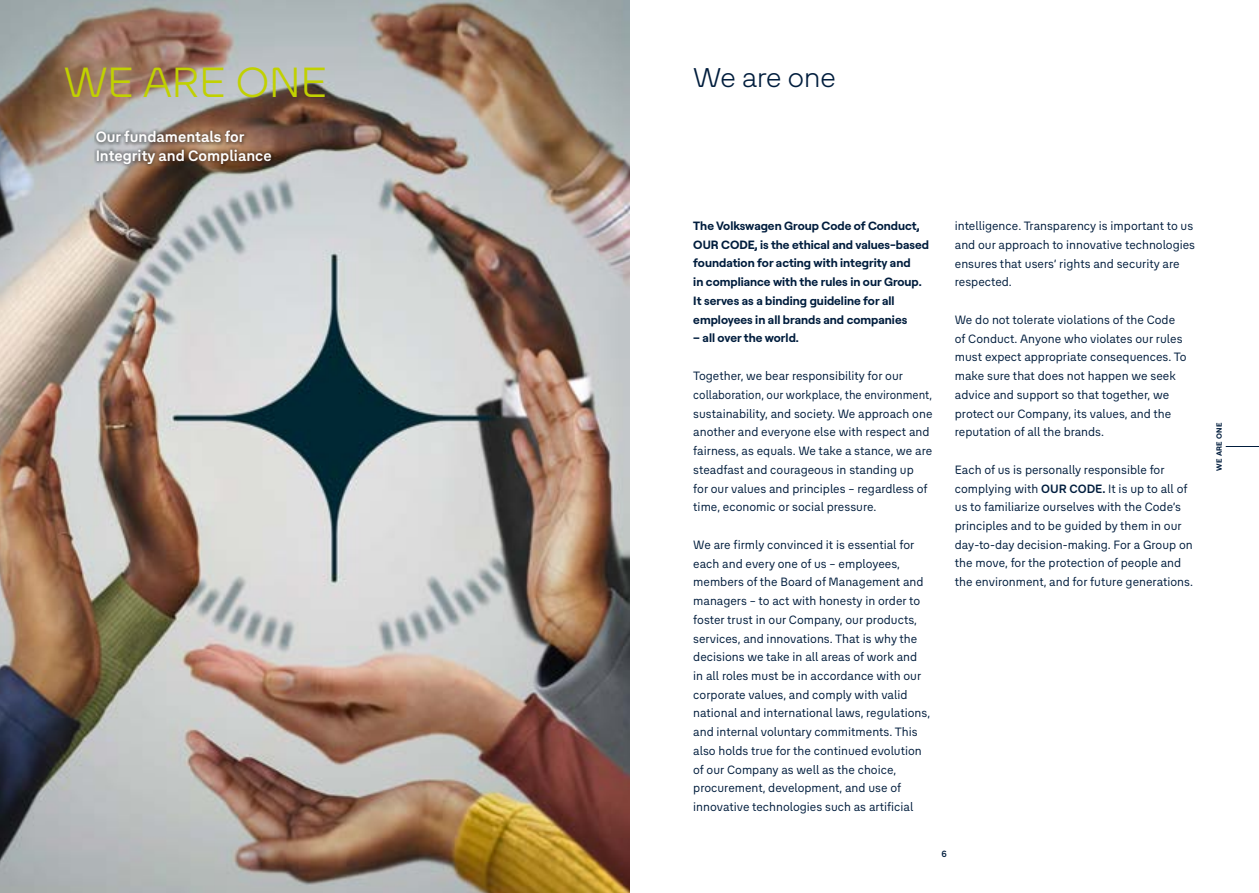
<style>
.page{position:relative;width:1259px;height:893px;background:#fff}
.page>*{position:absolute;margin:0;border:0;box-sizing:border-box;transform-origin:0 0}
.t1{font:300 42px "The Group Head";color:#c1d100}
.t2{font:300 27px "The Group Head";color:#001d3d}
.t3{font:700 15px/18.8px "The Group Text";color:#fff}
.t4{font:12px/18.8px "The Group Text";color:#001d3d}
.t5{font:700 12px/18.8px "Roobert";color:#001d3d}
.t6{font:700 9px "The Group Text";color:#001d3d}
.t7{font:700 7.5px "Roobert";letter-spacing:.05em;color:#001d3d}
.s1{font-weight:700}
</style>
<div class="page">
<hr style="left:1225px;top:446px;width:34px;height:1px;background:#001d3d">
<img style="left:0;top:0;width:629px;height:893px">
<div style="left:94px;top:128px;width:181px;height:39px;background:#000;opacity:.3"></div>
<h1 class="t1" style="left:64px;top:54px;width:265px">WE ARE ONE</h1>
<p class="t3" style="left:96px;top:127px;width:177px">Our fundamentals for<br>Integrity and Compliance</p>
<h2 class="t2" style="left:693px;top:59px;width:144px">We are one</h2>
<p class="t5" style="left:693px;top:216px;width:237px">The Volkswagen Group Code of Conduct, OUR CODE, is the ethical and values-based foundation for acting with integrity and<br>in compliance with the rules in our Group.<br>It serves as a binding guideline for all employees in all brands and companies</p>
<p class="t5" style="left:693px;top:328px;width:107px">– all over the world.</p>
<p class="t4" style="left:693px;top:365px;width:241px">Together, we bear responsibility for our collaboration, our workplace, the environment, sustainability, and society. We approach one another and everyone else with respect and fairness, as equals. We take a stance, we are steadfast and courageous in standing up<br>for our values and principles – regardless of time, economic or social pressure.</p>
<p class="t4" style="left:693px;top:534px;width:238px">We are firmly convinced it is essential for each and every one of us – employees, members of the Board of Management and managers – to act with honesty in order to foster trust in our Company, our products, services, and innovations. That is why the decisions we take in all areas of work and<br>in all roles must be in accordance with our corporate values, and comply with valid national and international laws, regulations, and internal voluntary commitments. This also holds true for the continued evolution of our Company as well as the choice, procurement, development, and use of innovative technologies such as artificial</p>
<p class="t4" style="left:955px;top:216px;width:242px">intelligence. Transparency is important to us and our approach to innovative technologies ensures that users‘ rights and security are respected.</p>
<p class="t4" style="left:955px;top:309px;width:233px">We do not tolerate violations of the Code of Conduct. Anyone who violates our rules must expect appropriate consequences. To make sure that does not happen we seek advice and support so that together, we protect our Company, its values, and the reputation of all the brands.</p>
<p class="t4" style="left:955px;top:459px;width:240px">Each of us is personally responsible for complying with <span class="s1">OUR CODE.</span> It is up to all of us to familiarize ourselves with the Code’s principles and to be guided by them in our day-to-day decision-making. For a Group on the move, for the protection of people and the environment, and for future generations.</p>
<p class="t6" style="left:941px;top:847px;width:7px">6</p>
<p class="t7" style="left:1213px;top:471px;width:50px;rotate:-90deg">WE ARE ONE</p>
</div>
